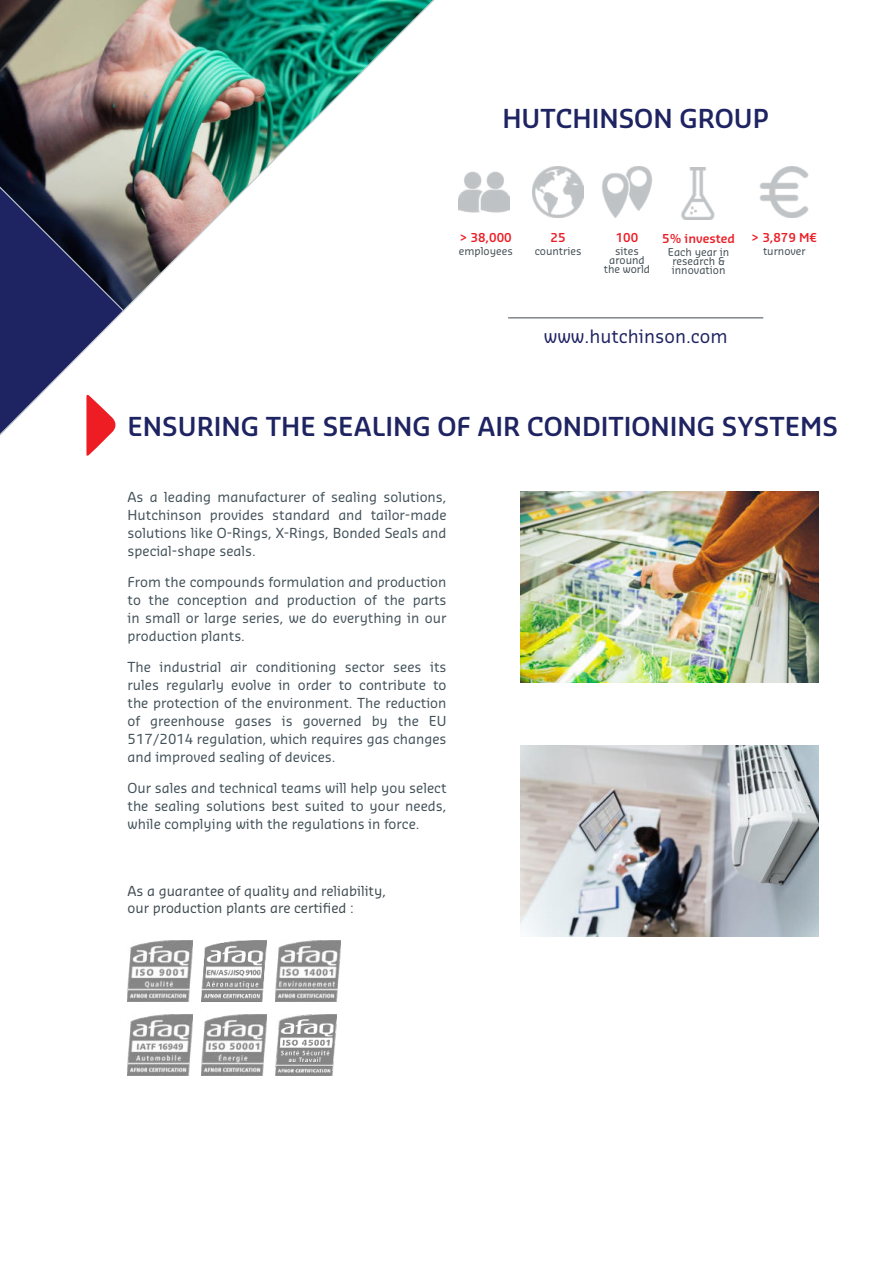
<style>
.page{position:relative;width:893px;height:1263px;background:#fff}
.page>*{position:absolute;margin:0;border:0;box-sizing:border-box;transform-origin:0 0}
.t1{font:600 25.5px "Sansa Pro";color:#1e2362}
.t2{font:18px "Sansa Pro";color:#1e2362}
.t3{font:13.5px/18px "Sansa Pro";color:#425159;text-align:justify}
.t4{font:13.5px/17.5px "Sansa Pro";color:#404c52}
.t5{font:600 12px "Sansa Pro";color:#ec1d25}
.t6{font:10.5px/9px "Sansa Pro";color:#404c52;text-align:center}
</style>
<div class="page">
<img style="left:521px;top:491px;width:298px;height:192px">
<img style="left:521px;top:745px;width:298px;height:191px">
<img style="left:0;top:0;width:435px;height:310px">
<img style="left:128px;top:941px;width:64px;height:60px">
<img style="left:202px;top:941px;width:64px;height:60px">
<img style="left:276px;top:941px;width:64px;height:60px">
<img style="left:128px;top:1014px;width:64px;height:61px">
<img style="left:202px;top:1014px;width:64px;height:61px">
<img style="left:276px;top:1014px;width:61px;height:61px">
<hr style="left:508px;top:318px;width:255px;height:1px;background:#404c52">
<img style="left:458px;top:171px;width:51px;height:42px">
<img style="left:602px;top:167px;width:50px;height:51px">
<img style="left:681px;top:168px;width:34px;height:51px">
<img style="left:532px;top:167px;width:52px;height:51px">
<img style="left:759px;top:167px;width:50px;height:51px">
<svg style="left:0;top:98px;width:125px;height:358px"></svg>
<h1 class="t1" style="left:502px;top:109px;width:268px">HUTCHINSON GROUP</h1>
<p class="t5" style="left:460px;top:233px;width:53px">&gt; 38,000</p>
<p class="t6" style="left:459px;top:248px;width:55px">employees</p>
<p class="t5" style="left:550px;top:233px;width:16px">25</p>
<p class="t6" style="left:535px;top:248px;width:48px">countries</p>
<p class="t5" style="left:616px;top:233px;width:24px">100</p>
<p class="t6" style="left:604px;top:248px;width:48px">sites around the world</p>
<p class="t5" style="left:662px;top:234px;width:74px">5% invested</p>
<p class="t6" style="left:668px;top:248px;width:63px">Each year in research &amp; innovation</p>
<p class="t5" style="left:752px;top:233px;width:67px">&gt; 3,879 M€</p>
<p class="t6" style="left:763px;top:248px;width:44px">turnover</p>
<h2 class="t2" style="left:544px;top:329px;width:186px">www.hutchinson.com</h2>
<h1 class="t1" style="left:128px;top:416px;width:712px">ENSURING THE SEALING OF AIR CONDITIONING SYSTEMS</h1>
<p class="t3" style="left:128px;top:489px;width:320px">As a leading manufacturer of sealing solutions, Hutchinson provides standard and tailor-made solutions like O-Rings, X-Rings, Bonded Seals and special-shape seals.</p>
<p class="t3" style="left:128px;top:574px;width:320px">From the compounds formulation and production to the conception and production of the parts in small or large series, we do everything in our production plants.</p>
<p class="t3" style="left:128px;top:659px;width:320px">The industrial air conditioning sector sees its rules regularly evolve in order to contribute to the protection of the environment. The reduction of greenhouse gases is governed by the EU 517/2014 regulation, which requires gas changes and improved sealing of devices.</p>
<p class="t3" style="left:128px;top:779px;width:320px">Our sales and technical teams will help you select the sealing solutions best suited to your needs, while complying with the regulations in force.</p>
<p class="t4" style="left:128px;top:883px;width:260px">As a guarantee of quality and reliability, our production plants are certified :</p>
</div>
